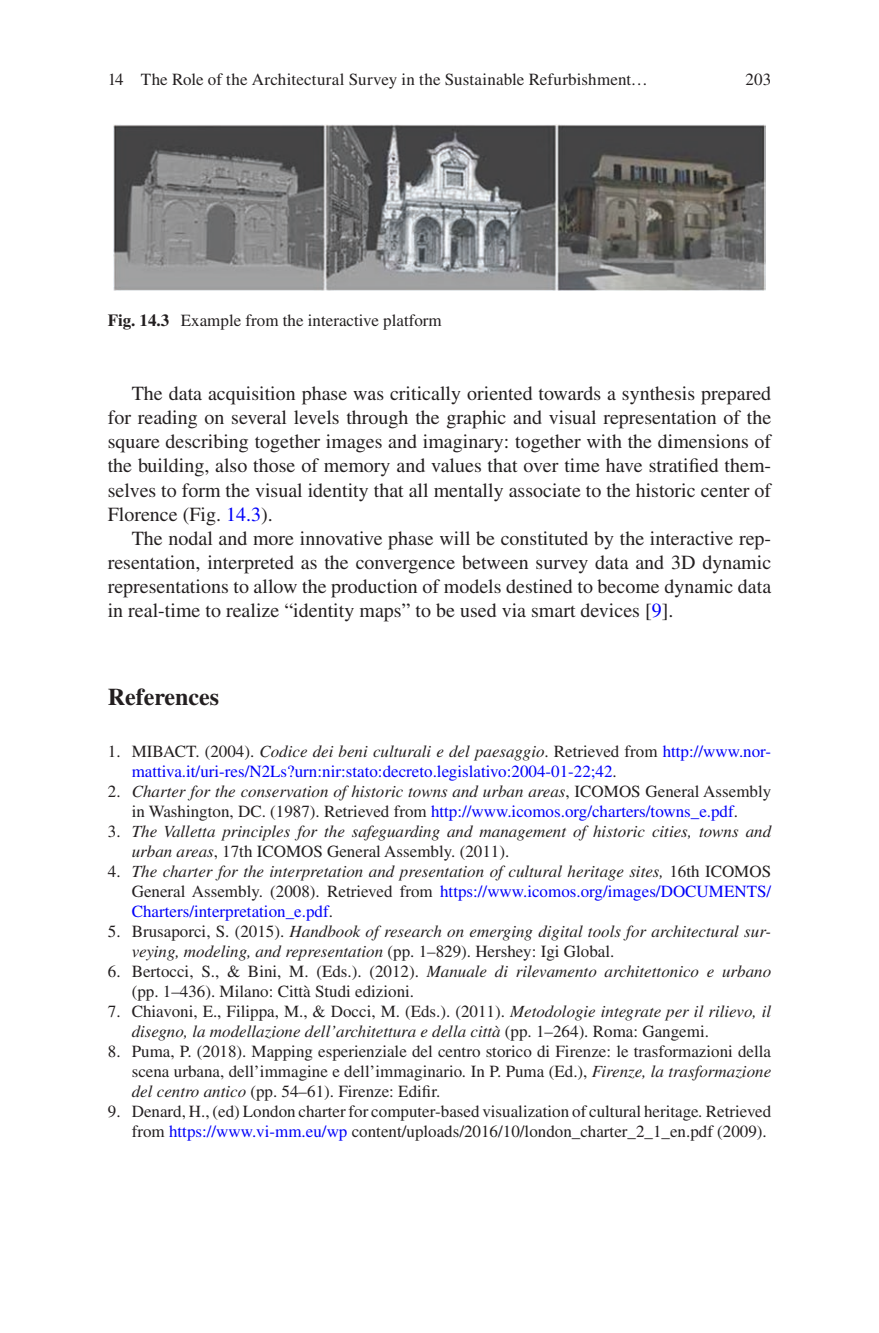
<style>
.page{position:relative;width:879px;height:1333px;background:#fff}
.page>*{position:absolute;margin:0;border:0;box-sizing:border-box;transform-origin:0 0}
.t1{font:700 24px "Qjxyyw Times LT Std";color:#231f20}
.t2{font:20px/24px "Cbfrbk Times LT Std";color:#231f20;text-align:justify}
.t3{font:17px/20px "Cbfrbk Times LT Std";color:#231f20;text-align:justify}
.t4{font:italic 17px/20px "Sdswxp Times LT Std";color:#231f20}
.t5{font:17px/20px "Cbfrbk Times LT Std";color:#0000fa}
.s1{font-family:"Qjxyyw Times LT Std";font-weight:700}
.s2{color:#0000fa}
.s3{font-family:"Cbfrbk Times LT Std";font-style:normal}
.s4{font-family:"Cbfrbk Times LT Std";font-style:normal;color:#0000fa}
.s5{color:#231f20}
.s6{font-family:"Sdswxp Times LT Std";font-style:italic}
</style>
<div class="page">
<img style="left:113px;top:124px;width:652px;height:166px">
<p class="t3" style="left:108px;top:69px;width:542px">14 The Role of the Architectural Survey in the Sustainable Refurbishment…</p>
<p class="t3" style="left:108px;top:310px;width:335px"><span class="s1">Fig. 14.3</span> Example from the interactive platform</p>
<p class="t3" style="left:745px;top:69px;width:27px">203</p>
<p class="t2" style="left:108px;top:381px;width:665px;text-indent:24px">The data acquisition phase was critically oriented towards a synthesis prepared for reading on several levels through the graphic and visual representation of the square describing together images and imaginary: together with the dimensions of the building, also those of memory and values that over time have stratified them&shy;selves to form the visual identity that all mentally associate to the historic center of Florence (Fig. <span class="s2">14.3</span>).</p>
<p class="t2" style="left:108px;top:525px;width:665px;text-indent:24px">The nodal and more innovative phase will be constituted by the interactive rep&shy;resentation, interpreted as the convergence between survey data and 3D dynamic representations to allow the production of models destined to become dynamic data in real-time to realize “identity maps” to be used via smart devices [<span class="s2">9</span>].</p>
<h1 class="t1" style="left:108px;top:682px;width:113px">References</h1>
<p class="t4" style="left:108px;top:741px;width:665px"><span class="s3">1. MIBACT. (2004).</span> Codice dei beni culturali e del paesaggio<span class="s3">. Retrieved from</span> <span class="s4">http://www.nor-</span></p>
<p class="t5" style="left:132px;top:760px;width:486px">mattiva.it/uri-res/N2Ls?urn:nir:stato:decreto.legislativo:2004-01-22;42<span class="s5">.</span></p>
<p class="t4" style="left:108px;top:781px;width:665px"><span class="s3">2.</span> Charter for the conservation of historic towns and urban areas<span class="s3">, ICOMOS General Assembly</span></p>
<p class="t5" style="left:132px;top:800px;width:608px"><span class="s5">in Washington, DC. (1987). Retrieved from</span> http://www.icomos.org/charters/towns_e.pdf<span class="s5">.</span></p>
<p class="t4" style="left:108px;top:821px;width:665px"><span class="s3">3.</span> The Valletta principles for the safeguarding and management of historic cities, towns and</p>
<p class="t3" style="left:132px;top:840px;width:379px"><span class="s6">urban areas</span>, 17th ICOMOS General Assembly. (2011).</p>
<p class="t4" style="left:108px;top:861px;width:665px"><span class="s3">4.</span> The charter for the interpretation and presentation of cultural heritage sites, <span class="s3">16th ICOMOS</span></p>
<p class="t5" style="left:132px;top:880px;width:641px"><span class="s5">General Assembly. (2008). Retrieved from</span> https://www.icomos.org/images/DOCUMENTS/<br>Charters/interpretation_e.pdf<span class="s5">.</span></p>
<p class="t4" style="left:132px;top:921px;width:641px;text-indent:-24px"><span class="s3">5. Brusaporci, S. (2015).</span> Handbook of research on emerging digital tools for architectural sur&shy;veying, modeling, and representation <span class="s3">(pp. 1–829). Hershey: Igi Global.</span></p>
<p class="t4" style="left:108px;top:960px;width:665px"><span class="s3">6. Bertocci, S., &amp; Bini, M. (Eds.). (2012).</span> Manuale di rilevamento architettonico e urbano</p>
<p class="t3" style="left:132px;top:980px;width:284px">(pp. 1–436). Milano: Città Studi edizioni.</p>
<p class="t3" style="left:108px;top:1000px;width:665px">7. Chiavoni, E., Filippa, M., &amp; Docci, M. (Eds.). (2011). <span class="s6">Metodologie integrate per il rilievo, il</span></p>
<p class="t4" style="left:132px;top:1020px;width:579px">disegno, la modellazione dell’architettura e della città <span class="s3">(pp. 1–264). Roma: Gangemi.</span></p>
<p class="t3" style="left:132px;top:1040px;width:641px;text-indent:-24px">8. Puma, P. (2018). Mapping esperienziale del centro storico di Firenze: le trasformazioni della scena urbana, dell’immagine e dell’immaginario<span class="s6">.</span> In P. Puma (Ed.), <span class="s6">Firenze, la trasformazione del centro antico</span> (pp. 54–61). Firenze: Edifir.</p>
<p class="t3" style="left:108px;top:1100px;width:665px;text-align:right">9. Denard, H., (ed) London charter for computer-based visualization of cultural heritage<span class="s6">.</span> Retrieved from <span class="s2">https://www.vi-mm.eu/wp</span> content/uploads/2016/10/london_charter_2_1_en.pdf (2009).</p>
</div>
